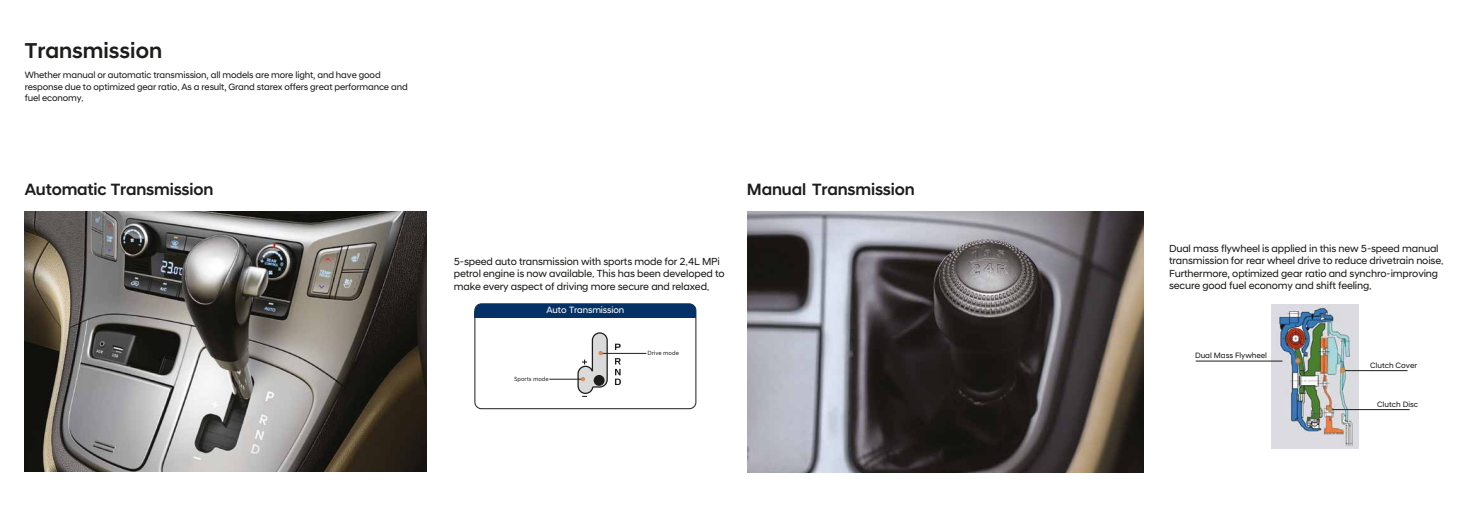
<style>
.page{position:relative;width:1474px;height:521px;background:#fff}
.page>*{position:absolute;margin:0;border:0;box-sizing:border-box;transform-origin:0 0}
.t1{font:21.88px "Hyundai Sans Head KR Medium";color:#1d1d1b}
.t2{font:16.62px "Hyundai Sans Head KR Medium";letter-spacing:-.01em;color:#1d1d1b}
.t3{font:10.41px/12.5px "Hyundai Sans Head KR Regular";letter-spacing:-.015em;color:#1d1d1b}
.t4{font:9.28px/11.1px "Hyundai Sans Head KR Regular";letter-spacing:-.015em;color:#1d1d1b}
.t5{font:9.28px "Hyundai Sans Head KR Regular";letter-spacing:-.015em;color:#fff}
.t6{font:7.88px "Hyundai Sans Head KR Regular";color:#1d1d1b}
.t7{font:6.12px "Hyundai Sans Text KR Regular";color:#1d1d1b}
</style>
<div class="page">
<img style="left:747px;top:211px;width:396px;height:261px">
<img style="left:1271px;top:304px;width:87px;height:144px">
<hr style="left:1195px;top:361px;width:87px;height:1px;background:#1d1d1b">
<svg style="left:1295px;top:358px;width:4px;height:5px"></svg>
<hr style="left:1343px;top:370px;width:64px;height:1px;background:#1d1d1b">
<svg style="left:1340px;top:368px;width:4px;height:5px"></svg>
<hr style="left:1330px;top:409px;width:79px;height:1px;background:#1d1d1b">
<svg style="left:1327px;top:407px;width:4px;height:5px"></svg>
<img style="left:24px;top:211px;width:402px;height:261px">
<div style="left:474px;top:303px;width:222px;height:106px;border:1px solid #1d1d1b;border-radius:7px"></div>
<svg style="left:615px;top:344px;width:5px;height:6px"></svg>
<svg style="left:615px;top:358px;width:6px;height:27px"></svg>
<div style="left:475px;top:304px;width:221px;height:14px;background:#053266;border-radius:7px"></div>
<div style="left:475px;top:311px;width:221px;height:7px;background:#053266"></div>
<hr style="left:549px;top:379px;width:33px;height:1px;background:#1d1d1b">
<hr style="left:601px;top:353px;width:45px;height:1px;background:#1d1d1b">
<svg style="left:577px;top:332px;width:31px;height:65px"></svg>
<h1 class="t1" style="left:25px;top:37px;width:139px">Transmission</h1>
<p class="t4" style="left:25px;top:70px;width:384px">Whether manual or automatic transmission, all models are more light, and have good response due to optimized gear ratio. As a result, Grand starex offers great performance and fuel economy.</p>
<h2 class="t2" style="left:25px;top:180px;width:190px">Automatic Transmission</h2>
<h2 class="t2" style="left:747px;top:180px;width:169px">Manual Transmission</h2>
<p class="t3" style="left:454px;top:255px;width:272px">5-speed auto transmission with sports mode for 2.4L MPi petrol engine is now available. This has been developed to make every aspect of driving more secure and relaxed.</p>
<p class="t5" style="left:546px;top:304px;width:79px">Auto Transmission</p>
<p class="t7" style="left:514px;top:375px;width:36px">Sports mode</p>
<p class="t7" style="left:647px;top:349px;width:33px">Drive mode</p>
<p class="t3" style="left:1168px;top:242px;width:276px">Dual mass flywheel is applied in this new 5-speed manual transmission for rear wheel drive to reduce drivetrain noise.<br>Furthermore, optimized gear ratio and synchro-improving secure good fuel economy and shift feeling.</p>
<p class="t6" style="left:1194px;top:350px;width:74px">Dual Mass Flywheel</p>
<p class="t6" style="left:1369px;top:361px;width:49px">Clutch Cover</p>
<p class="t6" style="left:1377px;top:400px;width:42px">Clutch Disc</p>
</div>
